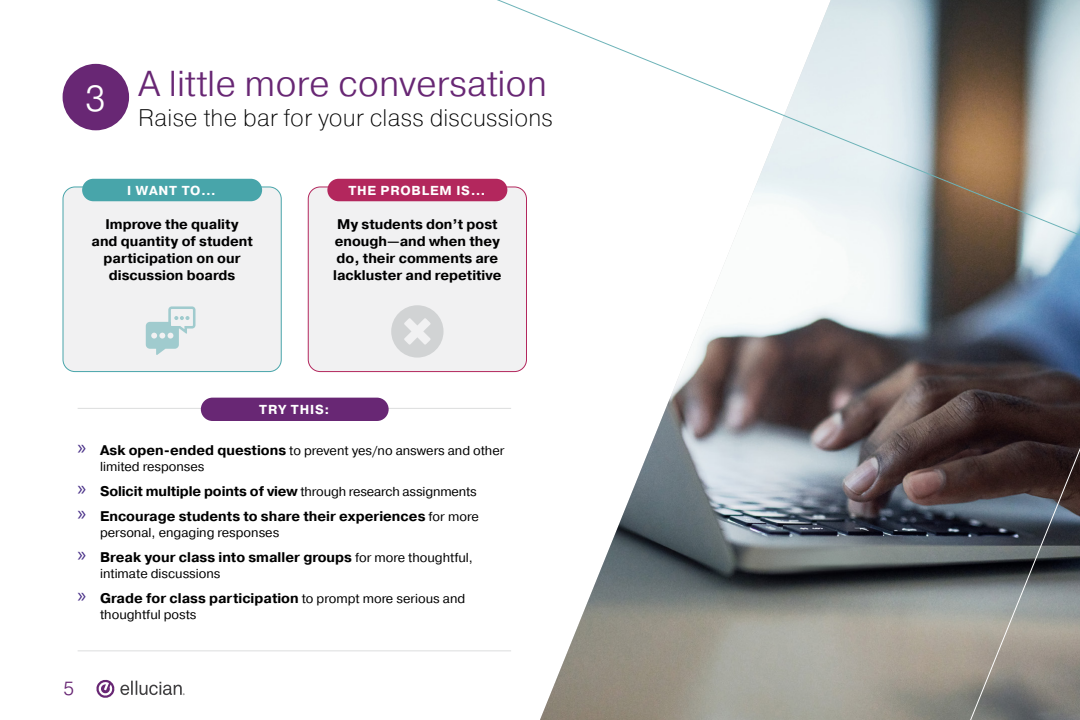
<style>
.page{position:relative;width:1080px;height:720px;background:#fff}
.page>*{position:absolute;margin:0;border:0;box-sizing:border-box;transform-origin:0 0}
.t1{font:300 36px "Pragmatica";color:#682774}
.t2{font:300 36px "Pragmatica";color:#fff}
.t3{font:200 24px "Pragmatica";letter-spacing:.01em;color:#000}
.t4{font:300 19px "Pragmatica";color:#682774}
.t5{font:700 14px/17px "Pragmatica";color:#000}
.t6{font:13px/16px "Pragmatica";color:#000}
.t7{font:700 13px "Pragmatica";letter-spacing:.06em;color:#fff}
.s1{font-family:"Myriad Pro";font-size:21px;color:#482f87}
.s2{font-weight:700;font-size:14px}
.s3{font-family:"Myriad Pro";font-weight:400;font-size:21px;color:#482f87}
.s4{font-weight:400;font-size:13px}
</style>
<div class="page">
<img style="left:540px;top:294px;width:341px;height:426px">
<div style="left:63px;top:187px;width:218px;height:185px;background:#f1f1f2;border-radius:12px"></div>
<div style="left:62px;top:186px;width:220px;height:186px;border:1px solid #48a5aa;border-radius:12px"></div>
<div style="left:82px;top:179px;width:180px;height:22px;background:#48a5aa;border-radius:11px"></div>
<div style="left:308px;top:187px;width:218px;height:185px;background:#f1f1f2;border-radius:12px"></div>
<div style="left:308px;top:186px;width:219px;height:186px;border:1px solid #b3275d;border-radius:12px"></div>
<div style="left:327px;top:179px;width:180px;height:22px;background:#b3275d;border-radius:11px"></div>
<svg style="left:391px;top:305px;width:53px;height:53px"></svg>
<hr style="left:78px;top:408px;width:433px;height:1px;background:#dcddde">
<hr style="left:78px;top:650px;width:433px;height:1px;background:#dcddde">
<div style="left:201px;top:398px;width:188px;height:23px;background:#682774;border-radius:12px"></div>
<svg style="left:146px;top:306px;width:50px;height:49px"></svg>
<svg style="left:437px;top:0;width:643px;height:294px"></svg>
<img style="left:881px;top:92px;width:199px;height:628px">
<div style="left:63px;top:64px;width:66px;height:66px;background:#682774;border-radius:50%"></div>
<svg style="left:96px;top:679px;width:89px;height:19px"></svg>
<h1 class="t2" style="left:85px;top:76px;width:22px">3</h1>
<h1 class="t1" style="left:138px;top:61px;width:411px">A little more conversation</h1>
<h2 class="t3" style="left:138px;top:103px;width:416px">Raise the bar for your class discussions</h2>
<p class="t7" style="left:127px;top:182px;width:90px">I WANT TO…</p>
<p class="t7" style="left:348px;top:182px;width:139px">THE PROBLEM IS…</p>
<p class="t5" style="left:92px;top:216px;width:163px;text-align:center">Improve the quality and quantity of student participation on our discussion boards</p>
<p class="t5" style="left:333px;top:216px;width:170px">My students don’t post enough—and when they do, their comments are lackluster and repetitive</p>
<p class="t7" style="left:259px;top:402px;width:72px">TRY THIS:</p>
<p class="t6" style="left:100px;top:443px;width:406px;text-indent:-23px"><span class="s1">»</span> <span class="s2">Ask open-ended questions</span> to prevent yes/no answers and other limited responses</p>
<p class="t5" style="left:78px;top:479px;width:403px;line-height:25px"><span class="s3">»</span> Solicit multiple points of view <span class="s4">through research assignments </span><span class="s3">»</span> Encourage students to share their experiences <span class="s4">for more</span></p>
<p class="t6" style="left:100px;top:525px;width:181px">personal, engaging responses</p>
<p class="t5" style="left:78px;top:549px;width:397px"><span class="s3">»</span> Break your class into smaller groups <span class="s4">for more thoughtful,</span></p>
<p class="t6" style="left:100px;top:566px;width:122px">intimate discussions</p>
<p class="t5" style="left:78px;top:590px;width:389px"><span class="s3">»</span> Grade for class participation <span class="s4">to prompt more serious and</span></p>
<p class="t6" style="left:100px;top:607px;width:98px">thoughtful posts</p>
<h3 class="t4" style="left:63px;top:676px;width:12px">5</h3>
</div>
